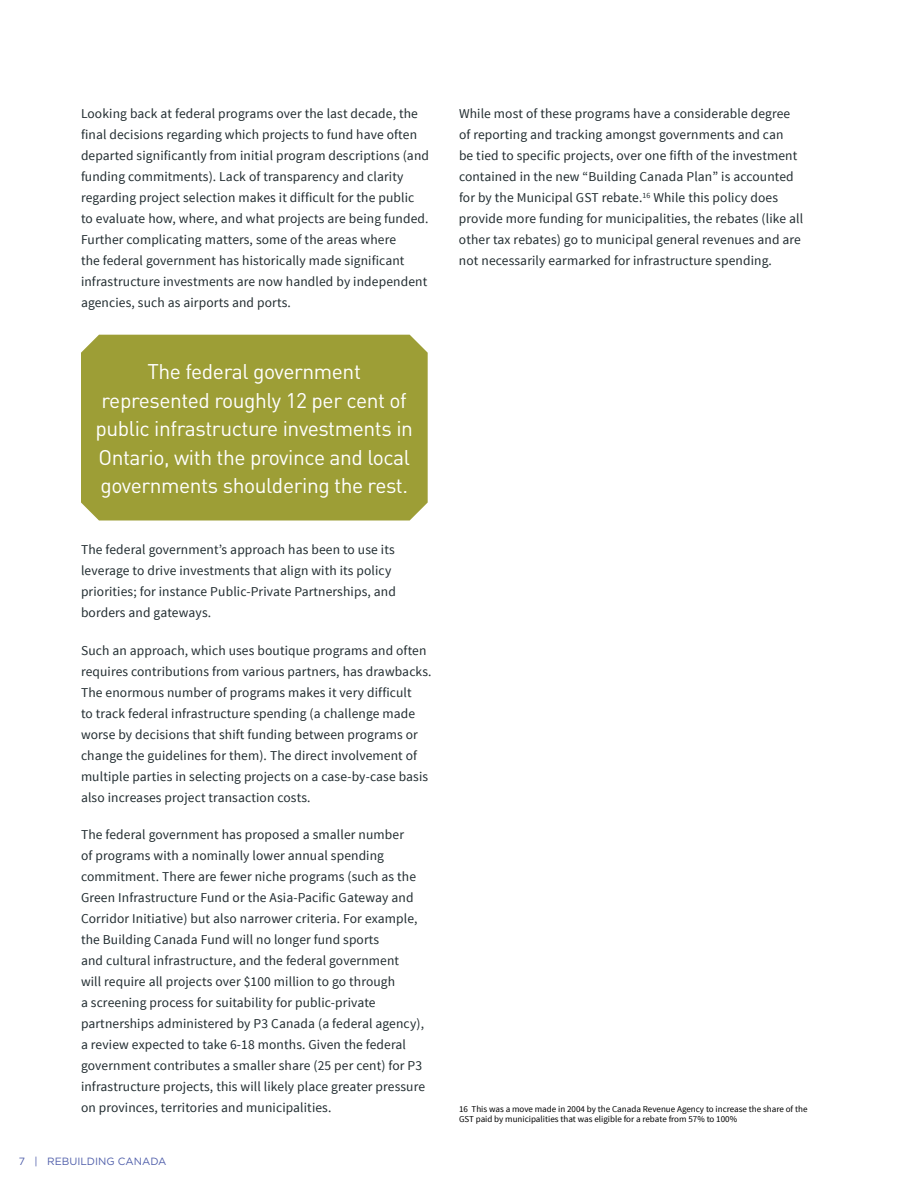
<style>
.page{position:relative;width:918px;height:1188px;background:#fff}
.page>*{position:absolute;margin:0;border:0;box-sizing:border-box;transform-origin:0 0}
.t1{font:21px/28.5px "DIN";letter-spacing:-.02em;color:#fff;text-align:center}
.t2{font:13.5px/21px "Source Sans Pro";letter-spacing:.01em;color:#212c30}
.t3{font:10.5px "Gotham HTF";color:#505faa}
.t4{font:9px/10.5px "Source Sans Pro";color:#000}
</style>
<div class="page">
<div style="left:81px;top:335px;width:347px;height:185px;background:#9d9e36"></div>
<p class="t2" style="left:81px;top:103px;width:350px">Looking back at federal programs over the last decade, the final decisions regarding which projects to fund have often departed significantly from initial program descriptions (and funding commitments). Lack of transparency and clarity regarding project selection makes it difficult for the public to evaluate how, where, and what projects are being funded.<br>Further complicating matters, some of the areas where<br>the federal government has historically made significant infrastructure investments are now handled by independent agencies, such as airports and ports.</p>
<h1 class="t1" style="left:95px;top:357px;width:319px">The federal government represented roughly 12 per cent of public infrastructure investments in Ontario, with the province and local governments shouldering the rest.</h1>
<p class="t2" style="left:81px;top:540px;width:316px">The federal government’s approach has been to use its leverage to drive investments that align with its policy priorities; for instance Public-Private Partnerships, and borders and gateways.</p>
<p class="t2" style="left:81px;top:640px;width:352px">Such an approach, which uses boutique programs and often requires contributions from various partners, has drawbacks.<br>The enormous number of programs makes it very difficult<br>to track federal infrastructure spending (a challenge made worse by decisions that shift funding between programs or change the guidelines for them). The direct involvement of multiple parties in selecting projects on a case-by-case basis also increases project transaction costs.</p>
<p class="t2" style="left:81px;top:824px;width:346px">The federal government has proposed a smaller number<br>of programs with a nominally lower annual spending commitment. There are fewer niche programs (such as the Green Infrastructure Fund or the Asia-Pacific Gateway and Corridor Initiative) but also narrower criteria. For example, the Building Canada Fund will no longer fund sports<br>and cultural infrastructure, and the federal government<br>will require all projects over $100 million to go through<br>a screening process for suitability for public-private partnerships administered by P3 Canada (a federal agency), a review expected to take 6-18 months. Given the federal government contributes a smaller share (25 per cent) for P3 infrastructure projects, this will likely place greater pressure on provinces, territories and municipalities.</p>
<p class="t3" style="left:19px;top:1156px;width:148px">7 | REBUILDING CANADA</p>
<p class="t2" style="left:459px;top:104px;width:346px">While most of these programs have a considerable degree of reporting and tracking amongst governments and can<br>be tied to specific projects, over one fifth of the investment contained in the new “Building Canada Plan” is accounted for by the Municipal GST rebate.<sup>16</sup> While this policy does provide more funding for municipalities, the rebates (like all other tax rebates) go to municipal general revenues and are not necessarily earmarked for infrastructure spending.</p>
<p class="t4" style="left:459px;top:1104px;width:350px">16 This was a move made in 2004 by the Canada Revenue Agency to increase the share of the<br>GST paid by municipalities that was eligible for a rebate from 57% to 100%</p>
</div>
